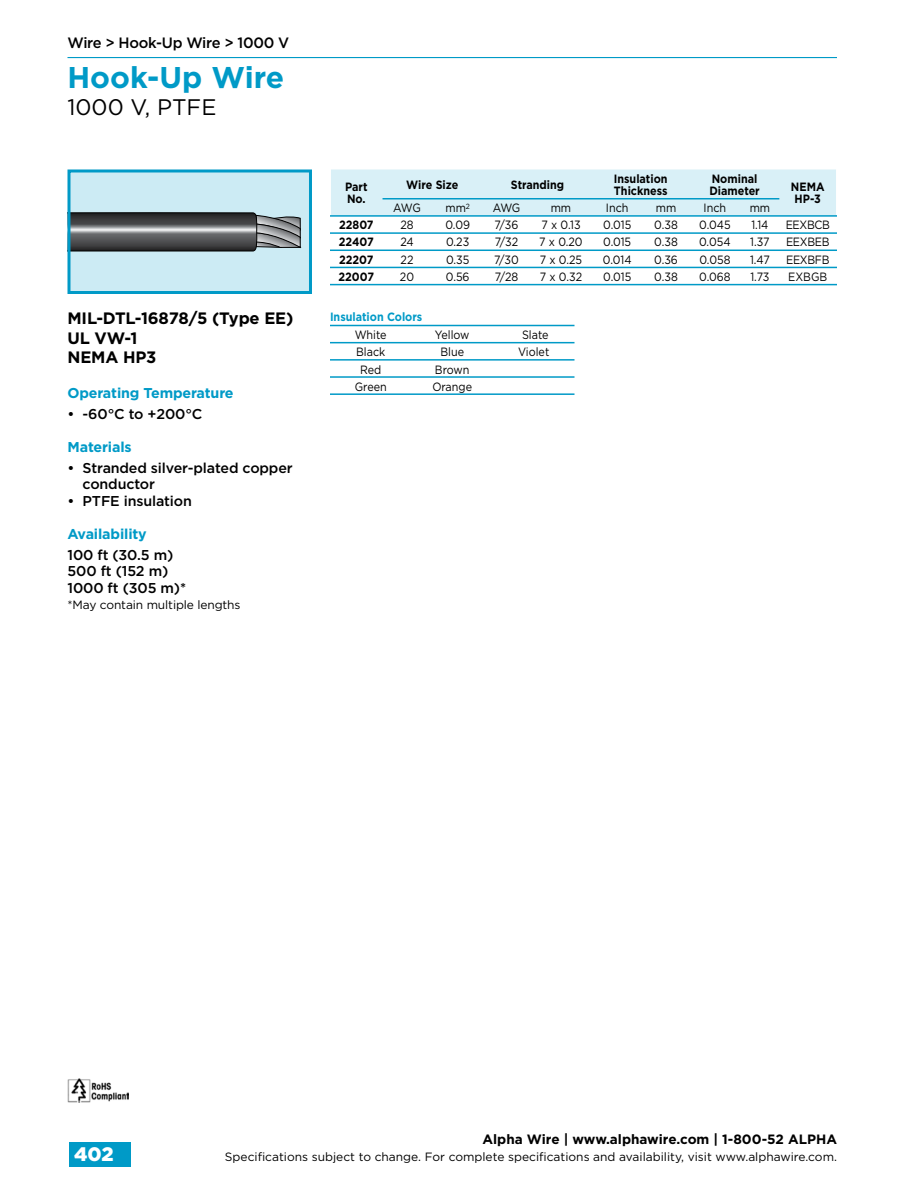
<style>
.page{position:relative;width:918px;height:1188px;background:#fff}
.page>*{position:absolute;margin:0;border:0;box-sizing:border-box;transform-origin:0 0}
.t1{font:700 30px "Gotham";color:#009ac7}
.t2{font:22.5px "Gotham";color:#000}
.t3{font:900 19.5px "Gotham";color:#fff}
.t4{font:700 16.5px/19.5px "Gotham";letter-spacing:-.01em;color:#000}
.t5{font:500 15px "Gotham";letter-spacing:-.02em;color:#000}
.t6{font:500 14.25px/16.5px "Gotham";letter-spacing:-.01em;color:#000}
.t7{font:700 14.25px "Gotham";letter-spacing:-.01em;color:#009ac7}
.t8{font:700 13.5px "Gotham";color:#000}
.t9{font:12px "Gotham";color:#000;scale:.9 1}
.t10{font:12px "Gotham";color:#000}
.t11{font:700 12px/12px "Gotham";color:#000;scale:.9 1}
.t12{font:700 12px "Gotham";color:#009ac7;scale:.9 1}
</style>
<div class="page">
<div style="left:69px;top:1142px;width:62px;height:24px;background:#009ac7"></div>
<img style="left:68px;top:1078px;width:60px;height:25px">
<hr style="left:68px;top:57px;width:769px;height:1px;background:#009ac7">
<div style="left:69px;top:171px;width:241px;height:122px;background:#ccebf4"></div>
<svg style="left:71px;top:212px;width:230px;height:40px;background:#636668"></svg>
<div style="left:67px;top:169px;width:245px;height:125px;border:3px solid #009ac7"></div>
<div style="left:331px;top:169px;width:505px;height:46px;background:#d9f0f7"></div>
<hr style="left:383px;top:198px;width:396px;height:2px;background:#009ac7">
<hr style="left:330px;top:215px;width:507px;height:2px;background:#009ac7">
<hr style="left:330px;top:232px;width:507px;height:2px;background:#009ac7">
<hr style="left:330px;top:250px;width:507px;height:1px;background:#009ac7">
<hr style="left:330px;top:267px;width:507px;height:1px;background:#009ac7">
<hr style="left:330px;top:284px;width:507px;height:1px;background:#009ac7">
<hr style="left:330px;top:325px;width:244px;height:1px;background:#009ac7">
<hr style="left:330px;top:342px;width:244px;height:1px;background:#009ac7">
<hr style="left:330px;top:359px;width:244px;height:2px;background:#009ac7">
<hr style="left:330px;top:376px;width:244px;height:2px;background:#009ac7">
<hr style="left:330px;top:393px;width:244px;height:2px;background:#009ac7">
<p class="t5" style="left:68px;top:37px;width:223px">Wire &gt; Hook-Up Wire &gt; 1000 V</p>
<h1 class="t1" style="left:68px;top:67px;width:218px">Hook-Up Wire</h1>
<h2 class="t2" style="left:68px;top:99px;width:150px">1000 V, PTFE</h2>
<h3 class="t4" style="left:68px;top:310px;width:228px">MIL-DTL-16878/5 (Type EE)<br>UL VW-1<br>NEMA HP3</h3>
<p class="t7" style="left:68px;top:387px;width:168px">Operating Temperature</p>
<p class="t6" style="left:68px;top:407px;width:137px">• -60°C to +200°C</p>
<p class="t7" style="left:68px;top:441px;width:66px">Materials</p>
<p class="t6" style="left:83px;top:461px;width:212px;text-indent:-15px">• Stranded silver-plated copper conductor</p>
<p class="t6" style="left:68px;top:494px;width:126px">• PTFE insulation</p>
<p class="t7" style="left:68px;top:529px;width:81px">Availability</p>
<p class="t6" style="left:68px;top:548px;width:120px">100 ft (30.5 m)<br>500 ft (152 m)<br>1000 ft (305 m)*</p>
<p class="t10" style="left:68px;top:600px;width:175px">*May contain multiple lengths</p>
<p class="t11" style="left:345px;top:182px;width:26px">Part<br>No.</p>
<p class="t11" style="left:406px;top:180px;width:59px">Wire Size</p>
<p class="t11" style="left:511px;top:180px;width:61px">Stranding</p>
<p class="t11" style="left:614px;top:174px;width:61px">Insulation<br>Thickness</p>
<p class="t11" style="left:709px;top:174px;width:58px">Nominal<br>Diameter</p>
<p class="t11" style="left:791px;top:182px;width:39px;text-align:center">NEMA<br>HP-3</p>
<p class="t9" style="left:393px;top:203px;width:32px">AWG</p>
<p class="t9" style="left:445px;top:203px;width:29px">mm<sup>2</sup></p>
<p class="t9" style="left:493px;top:203px;width:32px">AWG</p>
<p class="t9" style="left:551px;top:203px;width:24px">mm</p>
<p class="t9" style="left:606px;top:203px;width:27px">Inch</p>
<p class="t9" style="left:656px;top:203px;width:24px">mm</p>
<p class="t9" style="left:704px;top:203px;width:27px">Inch</p>
<p class="t9" style="left:750px;top:203px;width:24px">mm</p>
<p class="t11" style="left:339px;top:220px;width:40px">22807</p>
<p class="t9" style="left:400px;top:220px;width:16px">28</p>
<p class="t9" style="left:445px;top:220px;width:29px">0.09</p>
<p class="t9" style="left:495px;top:220px;width:28px">7/36</p>
<p class="t9" style="left:541px;top:220px;width:45px">7 x 0.13</p>
<p class="t9" style="left:603px;top:220px;width:33px">0.015</p>
<p class="t9" style="left:654px;top:220px;width:28px">0.38</p>
<p class="t9" style="left:699px;top:220px;width:37px">0.045</p>
<p class="t9" style="left:751px;top:220px;width:20px">1.14</p>
<p class="t9" style="left:786px;top:220px;width:51px">EEXBCB</p>
<p class="t11" style="left:339px;top:237px;width:40px">22407</p>
<p class="t9" style="left:400px;top:238px;width:16px">24</p>
<p class="t9" style="left:446px;top:238px;width:27px">0.23</p>
<p class="t9" style="left:495px;top:238px;width:27px">7/32</p>
<p class="t9" style="left:539px;top:238px;width:50px">7 x 0.20</p>
<p class="t9" style="left:603px;top:238px;width:33px">0.015</p>
<p class="t9" style="left:654px;top:238px;width:28px">0.38</p>
<p class="t9" style="left:699px;top:238px;width:37px">0.054</p>
<p class="t9" style="left:750px;top:238px;width:23px">1.37</p>
<p class="t9" style="left:786px;top:238px;width:50px">EEXBEB</p>
<p class="t11" style="left:339px;top:254px;width:40px">22207</p>
<p class="t9" style="left:401px;top:255px;width:16px">22</p>
<p class="t9" style="left:446px;top:255px;width:27px">0.35</p>
<p class="t9" style="left:494px;top:255px;width:29px">7/30</p>
<p class="t9" style="left:540px;top:255px;width:49px">7 x 0.25</p>
<p class="t9" style="left:603px;top:255px;width:33px">0.014</p>
<p class="t9" style="left:654px;top:255px;width:28px">0.36</p>
<p class="t9" style="left:699px;top:255px;width:36px">0.058</p>
<p class="t9" style="left:750px;top:255px;width:23px">1.47</p>
<p class="t9" style="left:786px;top:255px;width:50px">EEXBFB</p>
<p class="t11" style="left:339px;top:271px;width:41px">22007</p>
<p class="t9" style="left:400px;top:272px;width:17px">20</p>
<p class="t9" style="left:446px;top:272px;width:28px">0.56</p>
<p class="t9" style="left:495px;top:272px;width:28px">7/28</p>
<p class="t9" style="left:540px;top:272px;width:49px">7 x 0.32</p>
<p class="t9" style="left:603px;top:272px;width:33px">0.015</p>
<p class="t9" style="left:654px;top:272px;width:28px">0.38</p>
<p class="t9" style="left:699px;top:272px;width:36px">0.068</p>
<p class="t9" style="left:750px;top:272px;width:23px">1.73</p>
<p class="t9" style="left:788px;top:272px;width:45px">EXBGB</p>
<p class="t12" style="left:330px;top:313px;width:104px">Insulation Colors</p>
<p class="t9" style="left:355px;top:330px;width:37px">White</p>
<p class="t9" style="left:435px;top:330px;width:40px">Yellow</p>
<p class="t9" style="left:522px;top:330px;width:31px">Slate</p>
<p class="t9" style="left:356px;top:348px;width:34px">Black</p>
<p class="t9" style="left:440px;top:348px;width:28px">Blue</p>
<p class="t9" style="left:518px;top:348px;width:36px">Violet</p>
<p class="t9" style="left:360px;top:365px;width:25px">Red</p>
<p class="t9" style="left:435px;top:365px;width:40px">Brown</p>
<p class="t9" style="left:355px;top:382px;width:37px">Green</p>
<p class="t9" style="left:432px;top:382px;width:46px">Orange</p>
<p class="t8" style="left:483px;top:1135px;width:356px">Alpha Wire | www.alphawire.com | 1-800-52 ALPHA</p>
<h3 class="t3" style="left:74px;top:1147px;width:41px">402</h3>
<p class="t10" style="left:225px;top:1152px;width:614px">Specifications subject to change. For complete specifications and availability, visit www.alphawire.com.</p>
</div>
